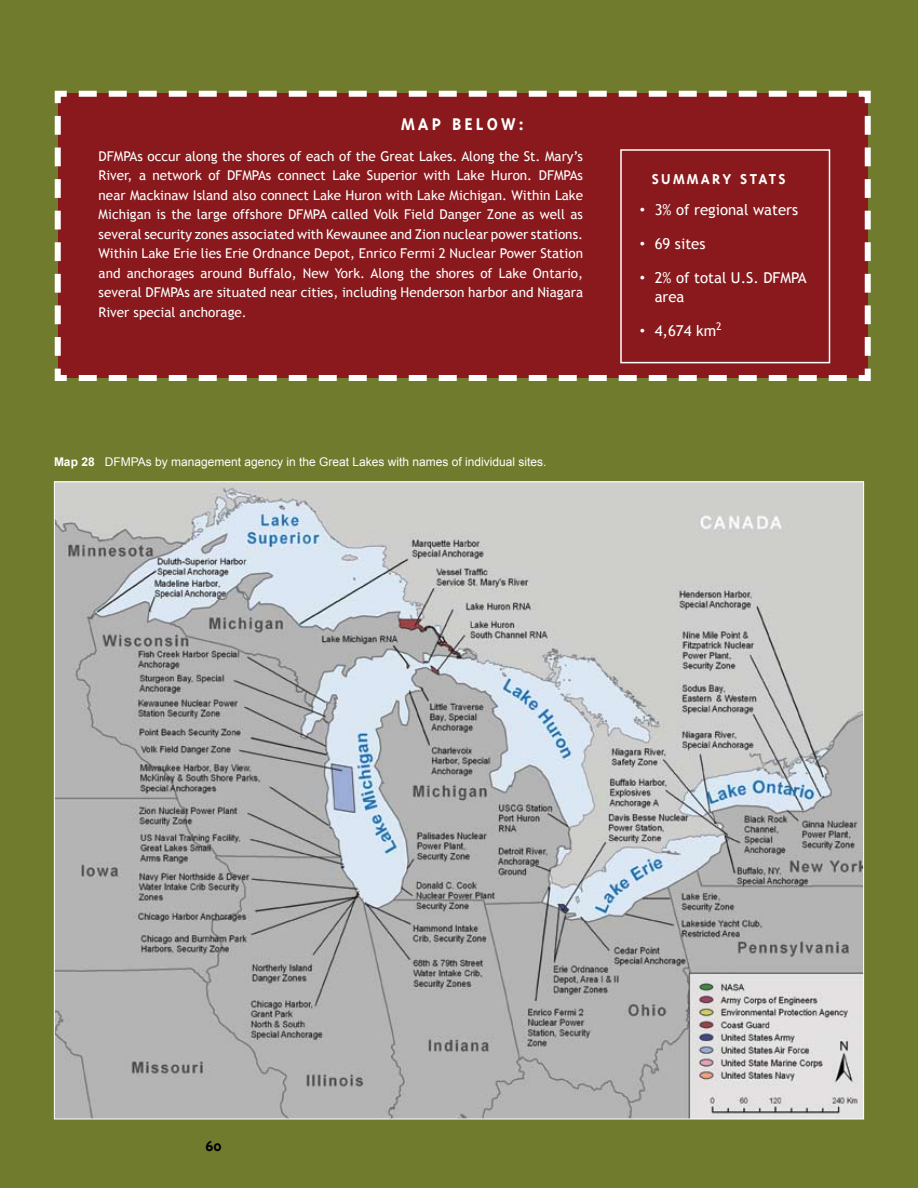
<style>
.page{position:relative;width:918px;height:1188px;background:#717b2d}
.page>*{position:absolute;margin:0;border:0;box-sizing:border-box;transform-origin:0 0}
.t1{font:700 19.5px "Triplex";letter-spacing:.16em;color:#fff}
.t2{font:700 16.5px "Triplex";letter-spacing:.14em;color:#fff}
.t3{font:700 16.5px "Triplex";color:#000}
.t4{font:15px/19.5px "Trebuchet MS";color:#fff}
.t5{font:15px "Arial";color:#fff}
.t6{font:13.5px/19.5px "Trebuchet MS";color:#fff;text-align:justify}
.t7{font:12px "Arial";color:#fff}
.s1{font-weight:700}
</style>
<div class="page">
<img style="left:56px;top:484px;width:806px;height:633px">
<div style="left:54px;top:90px;width:817px;height:291px;background:#89191c"></div>
<div style="left:620px;top:149px;width:210px;height:214px;border:2px solid #fff"></div>
<h1 class="t1" style="left:401px;top:113px;width:125px">MAP BELOW:</h1>
<p class="t6" style="left:99px;top:146px;width:486px">DFMPAs occur along the shores of each of the Great Lakes. Along the St. Mary’s River, a network of DFMPAs connect Lake Superior with Lake Huron. DFMPAs near Mackinaw Island also connect Lake Huron with Lake Michigan. Within Lake Michigan is the large offshore DFMPA called Volk Field Danger Zone as well as several security zones associated with Kewaunee and Zion nuclear power stations.<br>Within Lake Erie lies Erie Ordnance Depot, Enrico Fermi 2 Nuclear Power Station and anchorages around Buffalo, New York. Along the shores of Lake Ontario, several DFMPAs are situated near cities, including Henderson harbor and Niagara River special anchorage.</p>
<p class="t7" style="left:54px;top:455px;width:494px"><span class="s1">Map 28</span> DFMPAs by management agency in the Great Lakes with names of individual sites.</p>
<p class="t2" style="left:652px;top:170px;width:135px">SUMMARY STATS</p>
<p class="t4" style="left:655px;top:200px;width:145px">3% of regional waters</p>
<p class="t4" style="left:655px;top:234px;width:52px">69 sites</p>
<p class="t4" style="left:655px;top:268px;width:153px">2% of total U.S. DFMPA area</p>
<p class="t4" style="left:655px;top:321px;width:69px">4,674 km<sup>2</sup></p>
<p class="t5" style="left:640px;top:201px;width:7px">•</p>
<p class="t5" style="left:640px;top:235px;width:7px">•</p>
<p class="t5" style="left:640px;top:269px;width:7px">•</p>
<p class="t5" style="left:640px;top:322px;width:7px">•</p>
<p class="t3" style="left:206px;top:1137px;width:18px">60</p>
</div>
